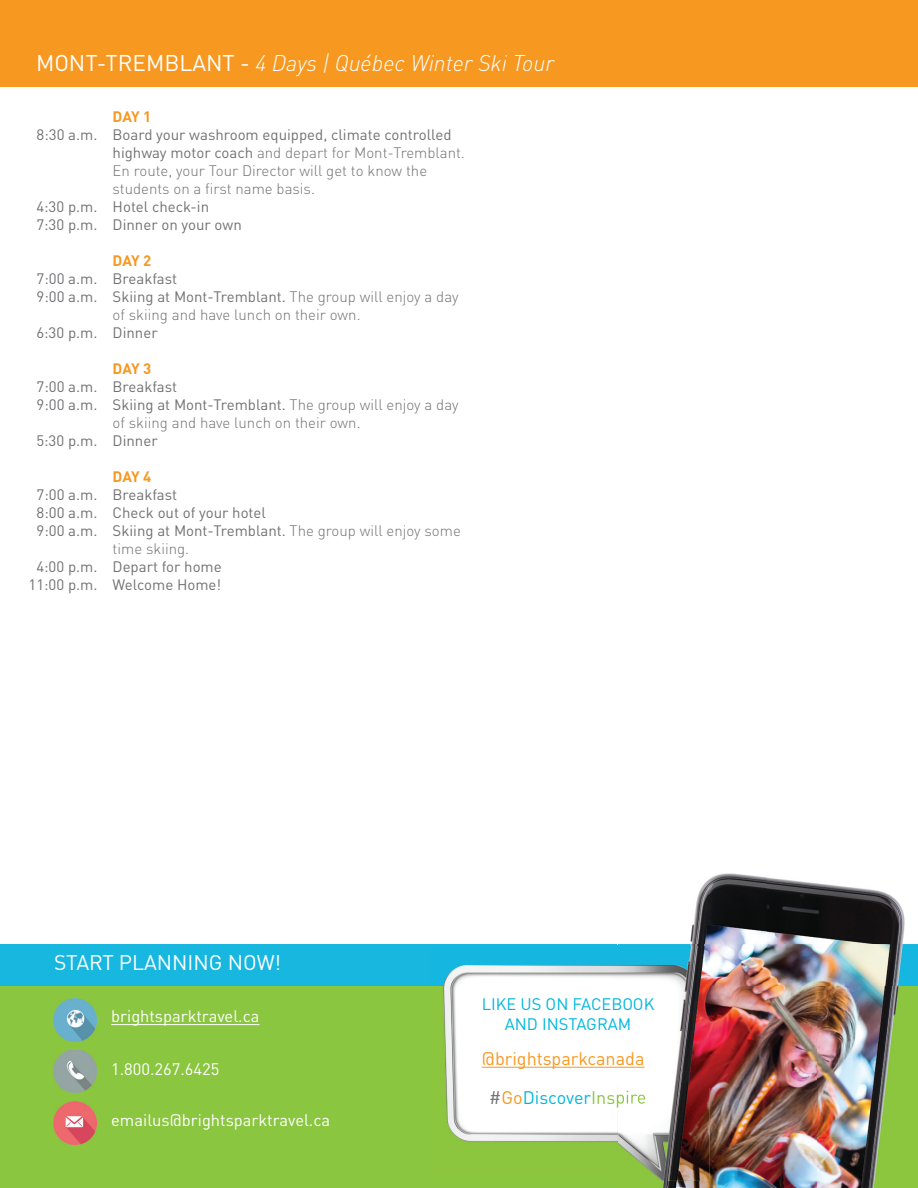
<style>
.page{position:relative;width:918px;height:1188px;background:#fff}
.page>*{position:absolute;margin:0;border:0;box-sizing:border-box;transform-origin:0 0}
.t1{font:italic 300 22.5px "DIN Pro";color:#fff}
.t2{font:21px "DIN Pro";color:#fff}
.t3{font:18px "DIN Pro";color:#00b6de}
.t4{font:18px "DIN Pro";color:#f79821}
.t5{font:16.5px "DIN Pro";color:#fff}
.t6{font:16.5px/19.8px "DIN Pro";color:#00b6de;text-align:center}
.t7{font:300 15px/18px "DIN Pro";color:#717174}
.t8{font:15px/18px "DIN Pro";color:#717174}
.t9{font:700 15px "DIN Pro";letter-spacing:-.025em;color:#f79821}
.s1{font-weight:400;font-style:normal}
.s2{font-weight:400}
.s3{font-weight:300}
.s4{color:#717174}
.s5{color:#f7971d}
.s6{color:#8bc63e}
</style>
<div class="page">
<div style="left:0;top:0;width:918px;height:86px;background:#f79821"></div>
<div style="left:0;top:944px;width:918px;height:244px;background:#17b7e0"></div>
<div style="left:0;top:987px;width:918px;height:201px;background:#8bc640"></div>
<img style="left:432px;top:964px;width:278px;height:217px">
<img style="left:593px;top:1091px;width:25px;height:17px">
<img style="left:54px;top:1050px;width:42px;height:43px">
<img style="left:54px;top:1102px;width:43px;height:42px">
<img style="left:54px;top:999px;width:42px;height:42px">
<img style="left:618px;top:873px;width:300px;height:114px">
<img style="left:710px;top:987px;width:108px;height:100px">
<img style="left:818px;top:987px;width:81px;height:201px">
<img style="left:668px;top:1087px;width:150px;height:101px">
<img style="left:662px;top:1181px;width:6px;height:7px">
<img style="left:618px;top:1091px;width:27px;height:17px">
<hr style="left:111px;top:1024px;width:148px;height:1px;background:#fff">
<hr style="left:482px;top:1067px;width:163px;height:1px;background:#f79821">
<h1 class="t1" style="left:36px;top:47px;width:520px"><span class="s1">MONT-TREMBLANT -</span> 4 Days | Québec Winter Ski Tour</h1>
<p class="t8" style="left:37px;top:125px;width:62px">8:30 a.m.</p>
<p class="t8" style="left:36px;top:197px;width:63px">4:30 p.m.<br>7:30 p.m.</p>
<p class="t8" style="left:37px;top:269px;width:62px">7:00 a.m.<br>9:00 a.m.</p>
<p class="t8" style="left:36px;top:323px;width:63px">6:30 p.m.</p>
<p class="t8" style="left:37px;top:377px;width:62px">7:00 a.m.<br>9:00 a.m.</p>
<p class="t8" style="left:36px;top:431px;width:63px">5:30 p.m.</p>
<p class="t8" style="left:37px;top:485px;width:62px;text-align:justify">7:00 a.m.<br>8:00 a.m.<br>9:00 a.m.</p>
<p class="t8" style="left:29px;top:557px;width:70px;text-align:center">4:00 p.m.<br>11:00 p.m.</p>
<p class="t9" style="left:113px;top:105px;width:40px">DAY 1</p>
<p class="t7" style="left:113px;top:125px;width:354px"><span class="s2">Board your washroom equipped, climate controlled highway motor coach</span> and depart for Mont-Tremblant.<br>En route, your Tour Director will get to know the students on a first name basis.</p>
<p class="t8" style="left:113px;top:197px;width:131px">Hotel check-in<br>Dinner on your own</p>
<p class="t9" style="left:113px;top:249px;width:40px">DAY 2</p>
<p class="t7" style="left:113px;top:269px;width:347px"><span class="s2">Breakfast<br>Skiing at Mont-Tremblant.</span> The group will enjoy a day of skiing and have lunch on their own.</p>
<p class="t8" style="left:113px;top:323px;width:47px">Dinner</p>
<p class="t9" style="left:113px;top:357px;width:40px">DAY 3</p>
<p class="t7" style="left:113px;top:377px;width:347px"><span class="s2">Breakfast<br>Skiing at Mont-Tremblant.</span> The group will enjoy a day of skiing and have lunch on their own.</p>
<p class="t8" style="left:113px;top:431px;width:47px">Dinner</p>
<p class="t9" style="left:113px;top:465px;width:40px">DAY 4</p>
<p class="t8" style="left:113px;top:485px;width:350px">Breakfast<br>Check out of your hotel<br>Skiing at Mont-Tremblant. <span class="s3">The group will enjoy some time skiing.</span></p>
<p class="t8" style="left:113px;top:557px;width:111px">Depart for home<br>Welcome Home!</p>
<h2 class="t2" style="left:54px;top:947px;width:229px">START PLANNING NOW!</h2>
<p class="t5" style="left:111px;top:1004px;width:150px">brightsparktravel.ca</p>
<p class="t5" style="left:111px;top:1057px;width:110px">1.800.267.6425</p>
<p class="t5" style="left:111px;top:1108px;width:220px">emailus@brightsparktravel.ca</p>
<p class="t6" style="left:482px;top:993px;width:174px">LIKE US ON FACEBOOK<br>AND INSTAGRAM</p>
<p class="t4" style="left:482px;top:1045px;width:164px">@brightsparkcanada</p>
<p class="t3" style="left:489px;top:1083px;width:159px"><span class="s4">#</span><span class="s5">Go</span>Discover<span class="s6">Inspire</span></p>
</div>
